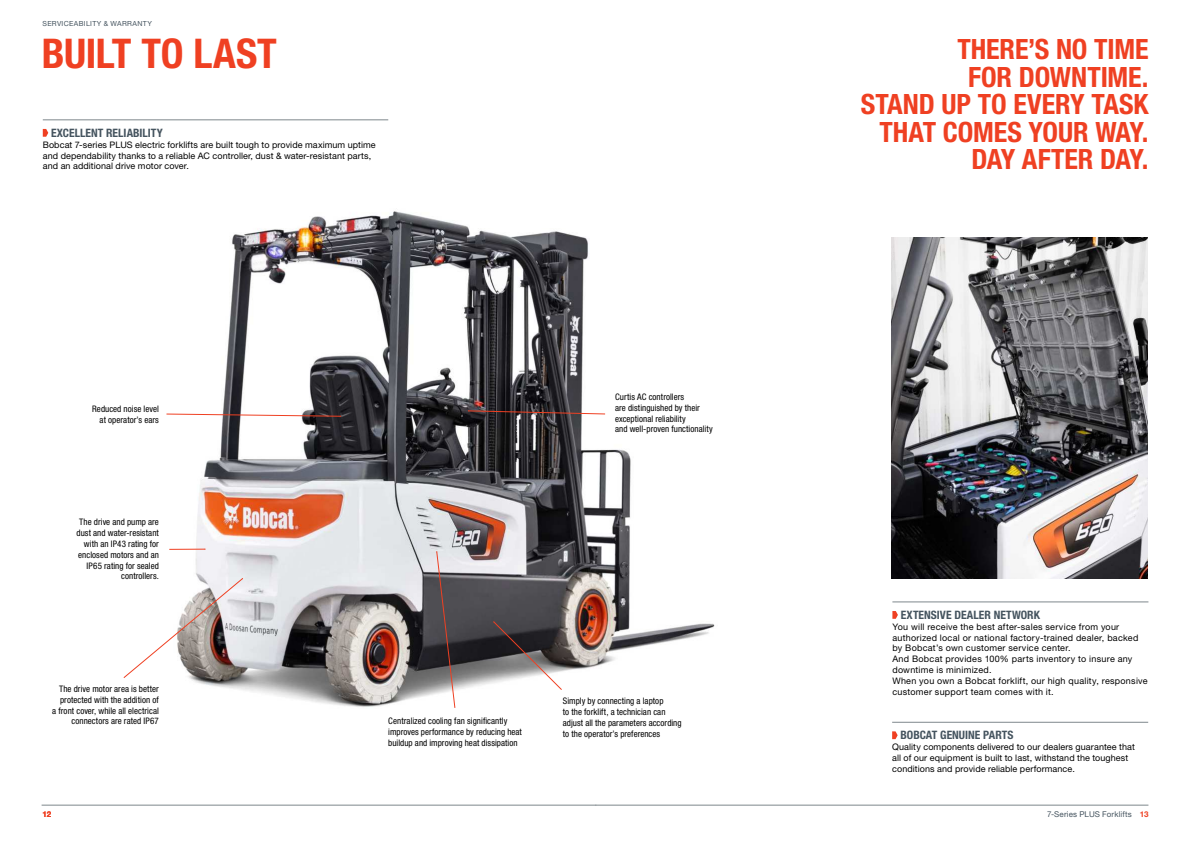
<style>
.page{position:relative;width:1191px;height:842px;background:#fff}
.page>*{position:absolute;margin:0;border:0;box-sizing:border-box;transform-origin:0 0}
.t1{font:700 condensed 41px "Helvetica Neue LT Pro";letter-spacing:-.01em;color:#ef4022}
.t2{font:700 condensed 28px/27.6px "Helvetica Neue LT Pro";letter-spacing:-.005em;color:#ef4022;text-align:right}
.t3{font:700 condensed 11.6px "Helvetica Neue LT Pro";color:#45545f}
.t4{font:9px/10.8px "Helvetica Neue LT Pro";letter-spacing:.015em;color:#000}
.t5{font:condensed 9px/10.8px "Helvetica Neue LT Pro";letter-spacing:.005em;color:#000;text-align:right}
.t6{font:8px "Helvetica Neue LT Pro";letter-spacing:.015em;color:#45545f}
.t7{font:700 8px "Helvetica Neue LT Pro";color:#ef4022}
.t8{font:7px "Helvetica Neue LT Pro";letter-spacing:.05em;color:#45545f}
.s1{font-weight:700;color:#ef4022}
</style>
<div class="page">
<img style="left:166px;top:211px;width:549px;height:497px">
<hr style="left:595px;top:805px;width:553px;height:1px;background:#7e878c">
<img style="left:891px;top:238px;width:257px;height:340px">
<hr style="left:42px;top:805px;width:554px;height:1px;background:#7e878c">
<hr style="left:43px;top:120px;width:345px;height:1px;background:#7e878c">
<svg style="left:43px;top:129px;width:5px;height:8px"></svg>
<hr style="left:892px;top:722px;width:256px;height:1px;background:#7e878c">
<svg style="left:892px;top:731px;width:5px;height:8px"></svg>
<svg style="left:166px;top:414px;width:175px;height:3px"></svg>
<hr style="left:169px;top:549px;width:36px;height:1px;background:#ef4022">
<svg style="left:493px;top:621px;width:69px;height:69px"></svg>
<svg style="left:123px;top:578px;width:120px;height:100px"></svg>
<svg style="left:436px;top:551px;width:19px;height:157px;background:#7f7577"></svg>
<svg style="left:468px;top:410px;width:137px;height:4px"></svg>
<hr style="left:892px;top:602px;width:256px;height:1px;background:#7e878c">
<svg style="left:892px;top:611px;width:6px;height:8px"></svg>
<p class="t8" style="left:43px;top:21px;width:111px">SERVICEABILITY &amp; WARRANTY</p>
<h1 class="t1" style="left:42px;top:38px;width:236px">BUILT TO LAST</h1>
<h2 class="t2" style="left:861px;top:38px;width:289px">THERE’S NO TIME<br>FOR DOWNTIME.<br>STAND UP TO EVERY TASK<br>THAT COMES YOUR WAY.<br>DAY AFTER DAY.</h2>
<p class="t3" style="left:51px;top:129px;width:113px">EXCELLENT RELIABILITY</p>
<p class="t4" style="left:43px;top:140px;width:334px">Bobcat 7-series PLUS electric forklifts are built tough to provide maximum uptime and dependability thanks to a reliable AC controller, dust &amp; water-resistant parts, and an additional drive motor cover.</p>
<p class="t5" style="left:92px;top:404px;width:68px">Reduced noise level at operator’s ears</p>
<p class="t5" style="left:77px;top:517px;width:84px">The drive and pump are dust and water-resistant with an IP43 rating for enclosed motors and an<br>IP65 rating for sealed controllers.</p>
<p class="t5" style="left:615px;top:392px;width:99px;text-align:left">Curtis AC controllers<br>are distinguished by their exceptional reliability<br>and well-proven functionality</p>
<p class="t5" style="left:52px;top:684px;width:108px">The drive motor area is better protected with the addition of<br>a front cover, while all electrical connectors are rated IP67</p>
<p class="t5" style="left:563px;top:696px;width:120px;text-align:left">Simply by connecting a laptop<br>to the forklift, a technician can adjust all the parameters according to the operator’s preferences</p>
<p class="t5" style="left:388px;top:716px;width:135px;text-align:left">Centralized cooling fan significantly improves performance by reducing heat buildup and improving heat dissipation</p>
<p class="t7" style="left:43px;top:810px;width:10px">12</p>
<p class="t3" style="left:900px;top:611px;width:141px">EXTENSIVE DEALER NETWORK</p>
<p class="t4" style="left:892px;top:622px;width:257px">You will receive the best after-sales service from your authorized local or national factory-trained dealer, backed by Bobcat’s own customer service center.<br>And Bobcat provides 100% parts inventory to insure any downtime is minimized.<br>When you own a Bobcat forklift, our high quality, responsive customer support team comes with it.</p>
<p class="t3" style="left:900px;top:731px;width:115px">BOBCAT GENUINE PARTS</p>
<p class="t4" style="left:892px;top:742px;width:244px">Quality components delivered to our dealers guarantee that all of our equipment is built to last, withstand the toughest conditions and provide reliable performance.</p>
<p class="t6" style="left:1047px;top:811px;width:103px">7-Series PLUS Forklifts <span class="s1">13</span></p>
</div>
